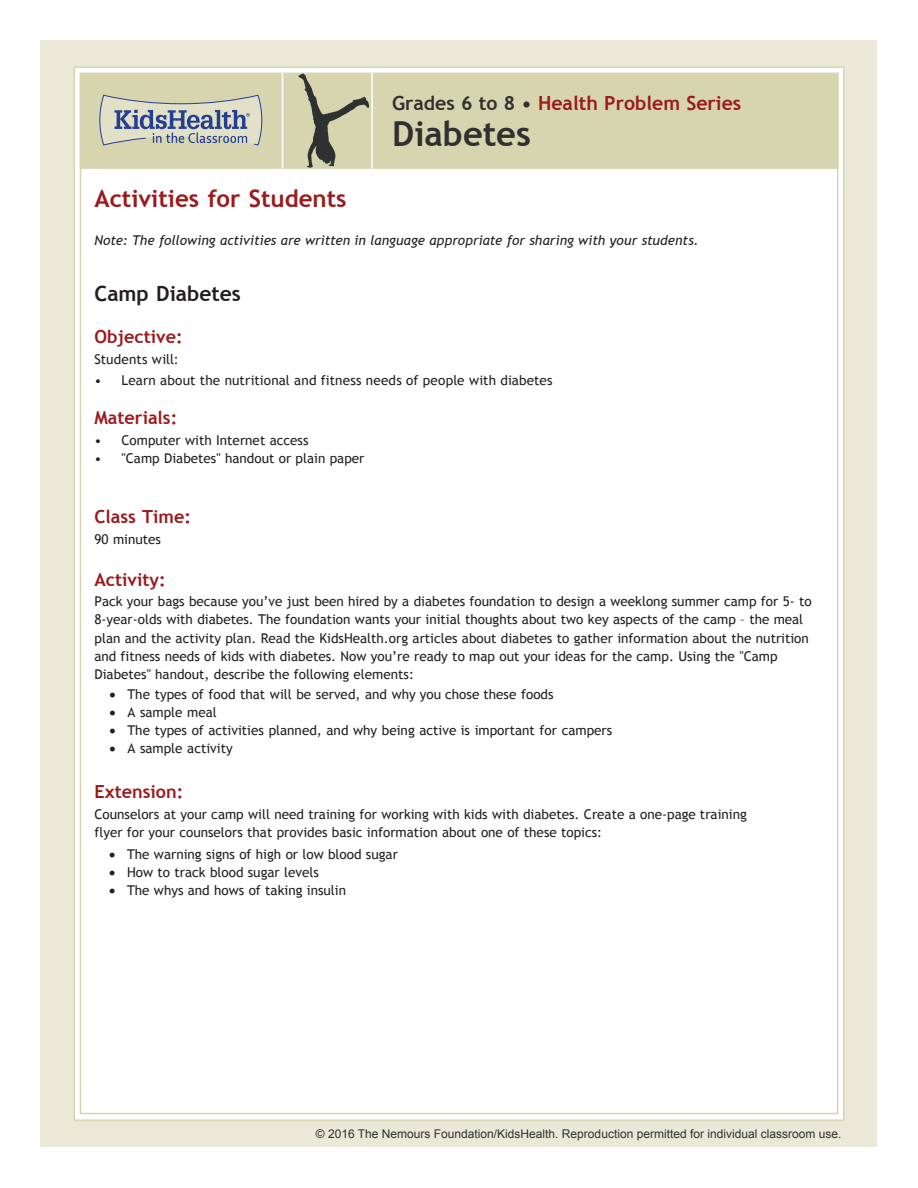
<style>
.page{position:relative;width:918px;height:1188px;background:#fff}
.page>*{position:absolute;margin:0;border:0;box-sizing:border-box;transform-origin:0 0}
.Lesson_Header{font:700 34.5px "Trebuchet MS";color:#2f3130}
.t1{font:700 24px "Trebuchet MS";color:#9a1a1d}
.t2{font:700 21px "Trebuchet MS";color:#231f20}
.Lesson_Header-2{font:700 19.5px "Trebuchet MS";color:#9a1a1d}
.t3{font:700 18px "Trebuchet MS";color:#9a1a1d}
.Basic_Bulleted_List{font:13.5px/18.1px "Trebuchet MS";color:#231f20}
.t4{font:italic 13.5px "Trebuchet MS";letter-spacing:.005em;color:#231f20}
.t5{font:12px "Arial";color:#2f3130}
.s1{color:#2f3130}
</style>
<div class="page">
<div style="left:40px;top:40px;width:838px;height:1108px;background:#eae9d8"></div>
<div style="left:74px;top:67px;width:770px;height:1053px;background:#fff"></div>
<div style="left:81px;top:74px;width:757px;height:94px;background:#d6d5b0"></div>
<div style="left:80px;top:73px;width:759px;height:96px;border:2px solid #d6d5b0"></div>
<svg style="left:99px;top:94px;width:164px;height:52px"></svg>
<hr style="left:371px;top:73px;width:2px;height:96px;background:#fff">
<hr style="left:282px;top:73px;width:1px;height:96px;background:#fff">
<svg style="left:298px;top:74px;width:71px;height:94px"></svg>
<p class="Lesson_Header-2" style="left:392px;top:91px;width:351px"><span class="s1">Grades 6 to 8 •</span> Health Problem Series</p>
<p class="Lesson_Header" style="left:392px;top:112px;width:140px">Diabetes</p>
<p class="t1" style="left:94px;top:183px;width:254px">Activities for Students</p>
<p class="t4" style="left:94px;top:232px;width:606px">Note: The following activities are written in language appropriate for sharing with your students.</p>
<p class="t2" style="left:94px;top:281px;width:148px">Camp Diabetes</p>
<p class="t3" style="left:94px;top:326px;width:90px">Objective:</p>
<p class="Basic_Bulleted_List" style="left:94px;top:351px;width:86px">Students will:</p>
<p class="Basic_Bulleted_List" style="left:122px;top:372px;width:433px">Learn about the nutritional and fitness needs of people with diabetes</p>
<p class="Basic_Bulleted_List" style="left:94px;top:371px;width:9px">•</p>
<h3 class="t3" style="left:94px;top:407px;width:84px">Materials:</h3>
<p class="Basic_Bulleted_List" style="left:94px;top:432px;width:215px">• Computer with Internet access</p>
<p class="Basic_Bulleted_List" style="left:94px;top:450px;width:272px">• "Camp Diabetes" handout or plain paper</p>
<p class="t3" style="left:94px;top:506px;width:98px">Class Time:</p>
<p class="Basic_Bulleted_List" style="left:94px;top:531px;width:68px">90 minutes</p>
<p class="t3" style="left:94px;top:569px;width:73px">Activity:</p>
<p class="Basic_Bulleted_List" style="left:94px;top:593px;width:719px">Pack your bags because you’ve just been hired by a diabetes foundation to design a weeklong summer camp for 5- to 8-year-olds with diabetes. The foundation wants your initial thoughts about two key aspects of the camp – the meal plan and the activity plan. Read the KidsHealth.org articles about diabetes to gather information about the nutrition and fitness needs of kids with diabetes. Now you’re ready to map out your ideas for the camp. Using the "Camp Diabetes" handout, describe the following elements:</p>
<p class="Basic_Bulleted_List" style="left:109px;top:685px;width:446px">• The types of food that will be served, and why you chose these foods</p>
<p class="Basic_Bulleted_List" style="left:109px;top:703px;width:109px">• A sample meal</p>
<p class="Basic_Bulleted_List" style="left:109px;top:721px;width:504px">• The types of activities planned, and why being active is important for campers</p>
<p class="Basic_Bulleted_List" style="left:109px;top:739px;width:125px">• A sample activity</p>
<p class="t3" style="left:94px;top:780px;width:90px">Extension:</p>
<p class="Basic_Bulleted_List" style="left:94px;top:805px;width:654px">Counselors at your camp will need training for working with kids with diabetes. Create a one-page training flyer for your counselors that provides basic information about one of these topics:</p>
<p class="Basic_Bulleted_List" style="left:109px;top:845px;width:290px">• The warning signs of high or low blood sugar</p>
<p class="Basic_Bulleted_List" style="left:109px;top:863px;width:211px">• How to track blood sugar levels</p>
<p class="Basic_Bulleted_List" style="left:109px;top:881px;width:239px">• The whys and hows of taking insulin</p>
<p class="t5" style="left:316px;top:1126px;width:527px">© 2016 The Nemours Foundation/KidsHealth. Reproduction permitted for individual classroom use.</p>
</div>
